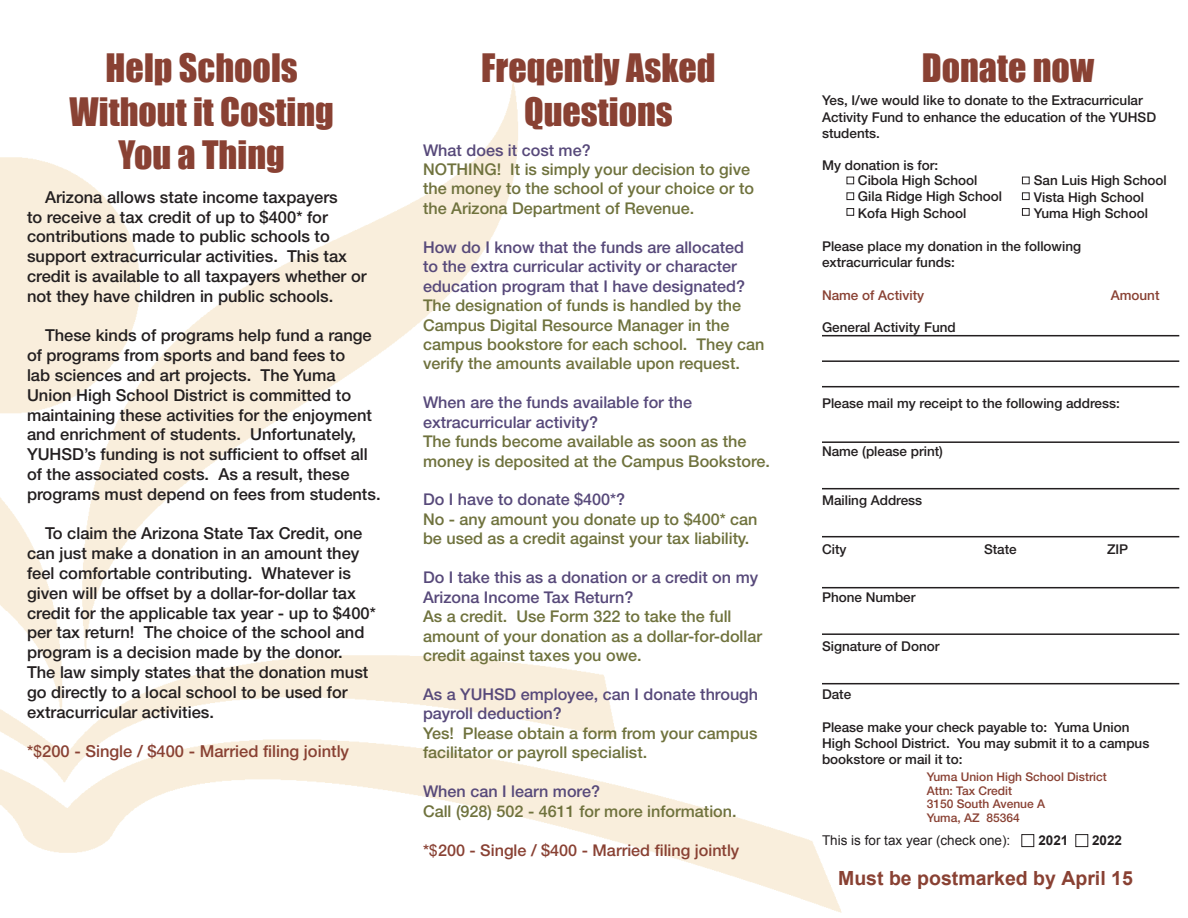
<style>
.page{position:relative;width:1188px;height:918px;background:#fff}
.page>*{position:absolute;margin:0;border:0;box-sizing:border-box;transform-origin:0 0}
.t1{font:36px/43.2px "Impact";color:#894133;text-align:center}
.t2{font:700 19.5px "Arial";color:#894133}
.t3{font:500 16.5px/19.8px "Helvetica Neue LT Std";color:#231f20}
.t4{font:500 16.5px "Helvetica Neue LT Std";color:#894133}
.t5{font:500 16.2px/19.5px "Helvetica Neue LT Std";color:#6f723d}
.t6{font:500 16.2px "Helvetica Neue LT Std";color:#894133}
.t7{font:500 13.5px/16.2px "Helvetica Neue LT Std";color:#231f20}
.t8{font:13.5px "Arial";color:#231f20}
.t9{font:500 13.5px "Helvetica Neue LT Std";color:#894133}
.t10{font:700 13.5px "Arial";color:#231f20}
.t11{font:500 12px "Helvetica Neue LT Std";color:#894133}
.s1{font-family:"Arial";font-weight:400}
.s2{color:#57497a}
</style>
<div class="page">
<img style="left:0;top:80px;width:850px;height:833px">
<div style="left:847px;top:177px;width:7px;height:7px;border:1px solid #231f20"></div>
<div style="left:847px;top:192px;width:7px;height:8px;border:1px solid #231f20"></div>
<div style="left:847px;top:208px;width:7px;height:8px;border:1px solid #231f20"></div>
<div style="left:1022px;top:177px;width:8px;height:7px;border:1px solid #231f20"></div>
<div style="left:1022px;top:192px;width:8px;height:8px;border:1px solid #231f20"></div>
<div style="left:1022px;top:208px;width:8px;height:8px;border:1px solid #231f20"></div>
<hr style="left:822px;top:335px;width:357px;height:1px;background:#231f20">
<hr style="left:822px;top:360px;width:357px;height:2px;background:#231f20">
<hr style="left:822px;top:386px;width:357px;height:1px;background:#231f20">
<hr style="left:822px;top:441px;width:357px;height:2px;background:#231f20">
<hr style="left:822px;top:488px;width:357px;height:1px;background:#231f20">
<hr style="left:822px;top:536px;width:357px;height:1px;background:#231f20">
<hr style="left:822px;top:587px;width:357px;height:1px;background:#231f20">
<hr style="left:822px;top:633px;width:357px;height:2px;background:#231f20">
<hr style="left:822px;top:683px;width:357px;height:1px;background:#231f20">
<div style="left:1021px;top:834px;width:13px;height:13px;border:1px solid #231f20"></div>
<div style="left:1075px;top:834px;width:13px;height:13px;border:1px solid #231f20"></div>
<p class="t1" style="left:70px;top:46px;width:266px">Help Schools<br>Without it Costing<br>You a Thing</p>
<p class="t3" style="left:27px;top:187px;width:341px;text-indent:18px">Arizona allows state income taxpayers<br>to receive a tax credit of up to $400* for contributions made to public schools to support extracurricular activities. This tax credit is available to all taxpayers whether or not they have children in public schools.</p>
<p class="t3" style="left:27px;top:326px;width:355px;text-indent:18px">These kinds of programs help fund a range of programs from sports and band fees to<br>lab sciences and art projects. The Yuma Union High School District is committed to maintaining these activities for the enjoyment and enrichment of students. Unfortunately, YUHSD’s funding is not sufficient to offset all of the associated costs. As a result, these programs must depend on fees from students.</p>
<p class="t3" style="left:27px;top:524px;width:350px;text-indent:18px">To claim the Arizona State Tax Credit, one can just make a donation in an amount they feel comfortable contributing. Whatever is given will be offset by a dollar-for-dollar tax credit for the applicable tax year - up to $400* per tax return! The choice of the school and program is a decision made by the donor.<br>The law simply states that the donation must go directly to a local school to be used for extracurricular activities.</p>
<p class="t4" style="left:27px;top:742px;width:324px">*<span class="s1">$</span>200 - Single / $400 - Married filing jointly</p>
<p class="t1" style="left:481px;top:46px;width:236px">Freqently Asked<br>Questions</p>
<p class="t5" style="left:423px;top:140px;width:333px"><span class="s2">What does it cost me?<br></span>NOTHING! It is simply your decision to give the money to the school of your choice or to the Arizona Department of Revenue.</p>
<p class="t5" style="left:423px;top:237px;width:343px"><span class="s2">How do I know that the funds are allocated<br>to the extra curricular activity or character education program that I have designated?<br></span>The designation of funds is handled by the Campus Digital Resource Manager in the campus bookstore for each school. They can verify the amounts available upon request.</p>
<p class="t5" style="left:423px;top:393px;width:348px"><span class="s2">When are the funds available for the extracurricular activity?<br></span>The funds become available as soon as the money is deposited at the Campus Bookstore.</p>
<p class="t5" style="left:423px;top:490px;width:336px"><span class="s2">Do I have to donate $400*?<br></span>No - any amount you donate up to $400* can be used as a credit against your tax liability.</p>
<p class="t5" style="left:423px;top:568px;width:341px"><span class="s2">Do I take this as a donation or a credit on my Arizona Income Tax Return?<br></span>As a credit. Use Form 322 to take the full amount of your donation as a dollar-for-dollar credit against taxes you owe.</p>
<p class="t5" style="left:423px;top:684px;width:337px"><span class="s2">As a YUHSD employee, can I donate through payroll deduction?<br></span>Yes! Please obtain a form from your campus facilitator or payroll specialist.</p>
<p class="t5" style="left:423px;top:781px;width:315px"><span class="s2">When can I learn more?<br></span>Call (928) 502 - 4611 for more information.</p>
<p class="t6" style="left:423px;top:840px;width:318px">*<span class="s1">$</span>200 - Single / $400 - Married filing jointly</p>
<p class="t1" style="left:922px;top:46px;width:174px">Donate now</p>
<p class="t7" style="left:822px;top:92px;width:336px">Yes, I/we would like to donate to the Extracurricular<br>Activity Fund to enhance the education of the YUHSD students.</p>
<p class="t7" style="left:822px;top:157px;width:118px">My donation is for:</p>
<p class="t7" style="left:858px;top:172px;width:121px">Cibola High School</p>
<p class="t7" style="left:858px;top:188px;width:146px">Gila Ridge High School</p>
<p class="t7" style="left:858px;top:205px;width:110px">Kofa High School</p>
<p class="t7" style="left:1034px;top:172px;width:135px">San Luis High School</p>
<p class="t7" style="left:1034px;top:188px;width:112px">Vista High School</p>
<p class="t7" style="left:1034px;top:205px;width:116px">Yuma High School</p>
<p class="t7" style="left:822px;top:238px;width:261px">Please place my donation in the following extracurricular funds:</p>
<p class="t9" style="left:822px;top:287px;width:104px">Name of Activity</p>
<p class="t9" style="left:1111px;top:287px;width:50px">Amount</p>
<p class="t7" style="left:822px;top:319px;width:135px">General Activity Fund</p>
<p class="t7" style="left:822px;top:395px;width:299px">Please mail my receipt to the following address:</p>
<p class="t7" style="left:822px;top:443px;width:123px">Name (please print)</p>
<p class="t7" style="left:822px;top:492px;width:102px">Mailing Address</p>
<p class="t7" style="left:822px;top:541px;width:26px">City</p>
<p class="t7" style="left:984px;top:541px;width:34px">State</p>
<p class="t7" style="left:1107px;top:541px;width:23px">ZIP</p>
<p class="t7" style="left:822px;top:589px;width:95px">Phone Number</p>
<p class="t7" style="left:822px;top:638px;width:119px">Signature of Donor</p>
<p class="t7" style="left:822px;top:686px;width:31px">Date</p>
<p class="t7" style="left:822px;top:719px;width:329px">Please make your check payable to: Yuma Union<br>High School District. You may submit it to a campus bookstore or mail it to:</p>
<p class="t11" style="left:927px;top:770px;width:182px">Yuma Union High School District</p>
<p class="t11" style="left:927px;top:783px;width:87px">Attn: Tax Credit</p>
<p class="t11" style="left:927px;top:797px;width:120px">3150 South Avenue A</p>
<p class="t11" style="left:927px;top:810px;width:95px">Yuma, AZ 85364</p>
<p class="t8" style="left:822px;top:832px;width:190px">This is for tax year (check one):</p>
<p class="t10" style="left:1038px;top:832px;width:32px">2021</p>
<p class="t10" style="left:1092px;top:832px;width:32px">2022</p>
<p class="t2" style="left:838px;top:866px;width:296px">Must be postmarked by April 15</p>
</div>
